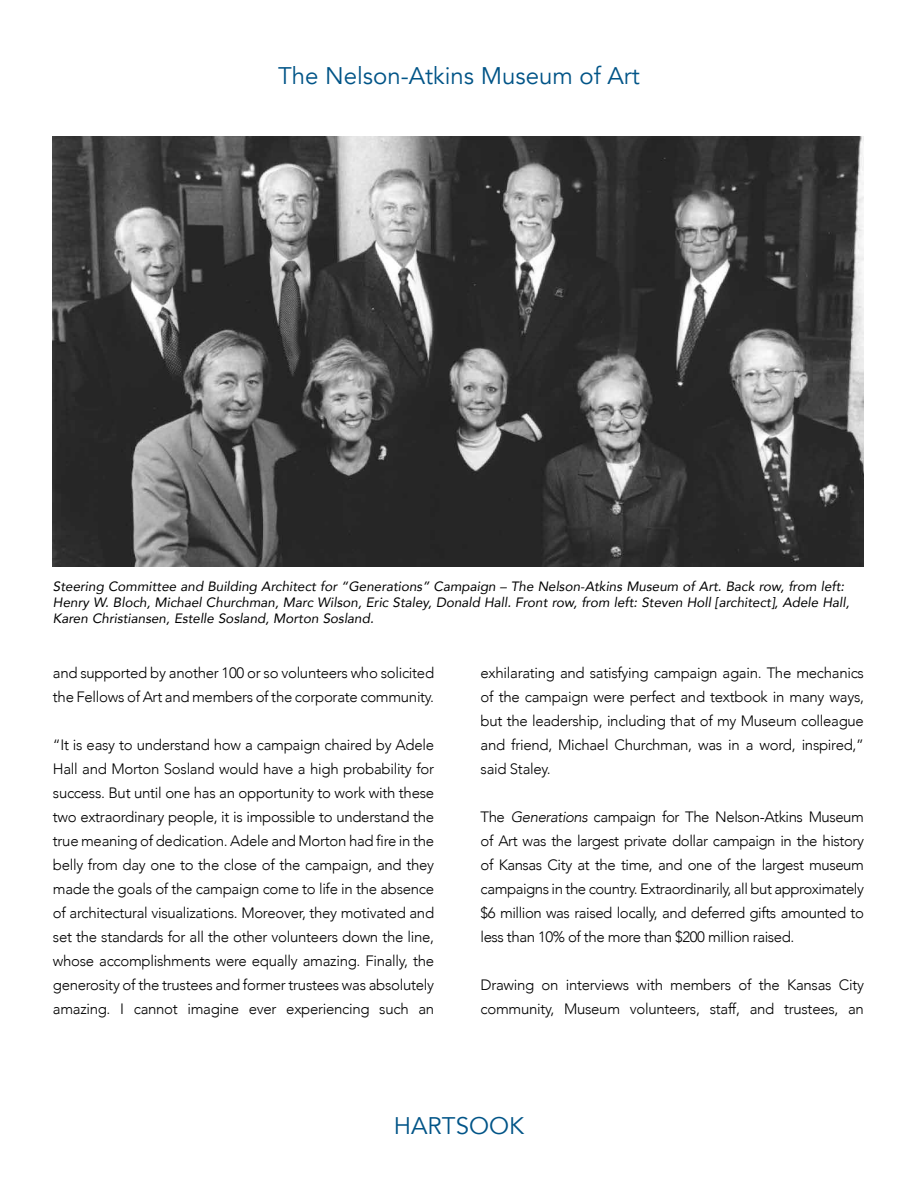
<style>
.page{position:relative;width:918px;height:1188px;background:#fff}
.page>*{position:absolute;margin:0;border:0;box-sizing:border-box;transform-origin:0 0}
.t1{font:24px "Avenir LT";color:#005487}
.t2{font:300 15px/24px "Avenir";letter-spacing:-.02em;color:#000;text-align:justify}
.t3{font:italic 13.5px/16.2px "Avenir";color:#000}
.s1{font-style:italic}
</style>
<div class="page">
<img style="left:53px;top:136px;width:811px;height:431px">
<h1 class="t1" style="left:278px;top:62px;width:363px">The Nelson-Atkins Museum of Art</h1>
<p class="t3" style="left:53px;top:578px;width:798px">Steering Committee and Building Architect for “Generations” Campaign – The Nelson-Atkins Museum of Art. Back row, from left:<br>Henry W. Bloch, Michael Churchman, Marc Wilson, Eric Staley, Donald Hall. Front row, from left: Steven Holl [architect], Adele Hall,<br>Karen Christiansen, Estelle Sosland, Morton Sosland.</p>
<p class="t2" style="left:53px;top:661px;width:383px">and supported by another 100 or so volunteers who solicited the Fellows of Art and members of the corporate community.</p>
<p class="t2" style="left:53px;top:733px;width:383px">“It is easy to understand how a campaign chaired by Adele Hall and Morton Sosland would have a high probability for success. But until one has an opportunity to work with these two extraordinary people, it is impossible to understand the true meaning of dedication. Adele and Morton had fire in the belly from day one to the close of the campaign, and they made the goals of the campaign come to life in the absence of architectural visualizations. Moreover, they motivated and set the standards for all the other volunteers down the line, whose accomplishments were equally amazing. Finally, the generosity of the trustees and former trustees was absolutely amazing. I cannot imagine ever experiencing such an</p>
<p class="t2" style="left:481px;top:661px;width:385px">exhilarating and satisfying campaign again. The mechanics of the campaign were perfect and textbook in many ways, but the leadership, including that of my Museum colleague and friend, Michael Churchman, was in a word, inspired,” said Staley.</p>
<p class="t2" style="left:481px;top:805px;width:385px">The <span class="s1">Generations</span> campaign for The Nelson-Atkins Museum of Art was the largest private dollar campaign in the history of Kansas City at the time, and one of the largest museum campaigns in the country. Extraordinarily, all but approximately $6 million was raised locally, and deferred gifts amounted to less than 10% of the more than $200 million raised.</p>
<p class="t2" style="left:481px;top:973px;width:385px">Drawing on interviews with members of the Kansas City community, Museum volunteers, staff, and trustees, an</p>
<h1 class="t1" style="left:394px;top:1112px;width:132px">HARTSOOK</h1>
</div>
